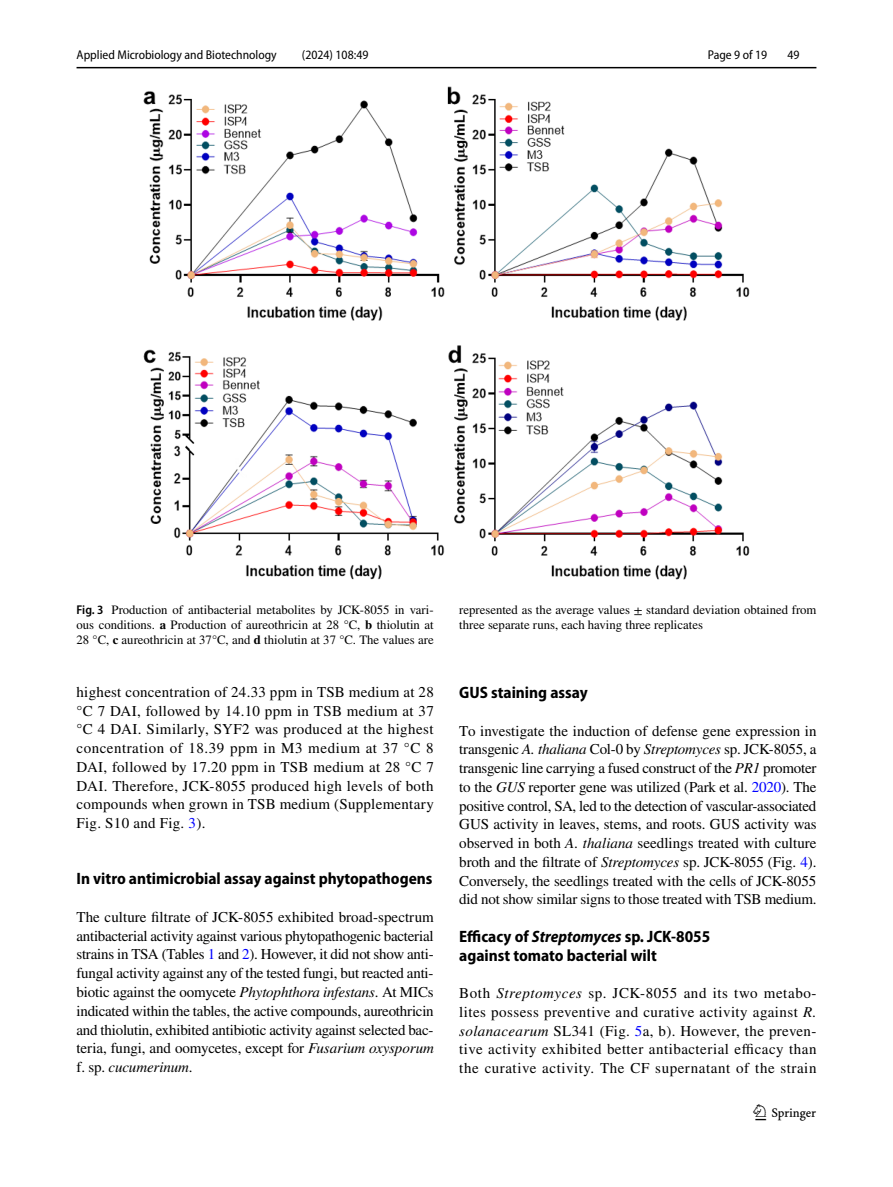
<style>
.page{position:relative;width:893px;height:1187px;background:#fff}
.page>*{position:absolute;margin:0;border:0;box-sizing:border-box;transform-origin:0 0}
.t1{font:22.5px "Springnew Regular 3";color:#000}
.t2{font:700 semi-condensed 16.5px/18.8px "Myriad Pro";color:#000}
.t3{font:15px/18.8px "STIX";letter-spacing:.005em;color:#000;text-align:justify}
.t4{font:12.75px/15px "STIX";color:#000;text-align:justify}
.t5{font:semi-condensed 12.75px "Myriad Pro";color:#000}
.s1{font-family:"Myriad Pro";font-weight:600;font-stretch:semi-condensed}
.s2{font-weight:700}
.s3{color:#00f}
.s4{font-style:italic}
</style>
<div class="page">
<hr style="left:77px;top:67px;width:739px;height:1px;background:#000">
<img style="left:143px;top:87px;width:606px;height:492px">
<p class="t5" style="left:77px;top:48px;width:202px">Applied Microbiology and Biotechnology</p>
<p class="t5" style="left:302px;top:48px;width:68px">(2024) 108:49</p>
<p class="t5" style="left:708px;top:48px;width:61px">Page 9 of 19</p>
<p class="t5" style="left:787px;top:48px;width:14px">49</p>
<p class="t4" style="left:77px;top:603px;width:359px"><span class="s1">Fig. 3</span> Production of antibacterial metabolites by JCK-8055 in vari&shy;ous conditions. <span class="s2">a</span> Production of aureothricin at 28 °C, <span class="s2">b</span> thiolutin at 28 °C, <span class="s2">c</span> aureothricin at 37°C, and <span class="s2">d</span> thiolutin at 37 °C. The values are</p>
<p class="t4" style="left:459px;top:603px;width:359px">represented as the average values ± standard deviation obtained from three separate runs, each having three replicates</p>
<p class="t3" style="left:77px;top:683px;width:359px">highest concentration of 24.33 ppm in TSB medium at 28 °C 7 DAI, followed by 14.10 ppm in TSB medium at 37 °C 4 DAI. Similarly, SYF2 was produced at the highest concentration of 18.39 ppm in M3 medium at 37 °C 8<br>DAI, followed by 17.20 ppm in TSB medium at 28 °C 7<br>DAI. Therefore, JCK-8055 produced high levels of both compounds when grown in TSB medium (Supplementary Fig. S10 and Fig. <span class="s3">3</span>).</p>
<p class="t2" style="left:77px;top:869px;width:357px">In vitro antimicrobial assay against phytopathogens</p>
<p class="t3" style="left:77px;top:908px;width:359px">The culture filtrate of JCK-8055 exhibited broad-spectrum antibacterial activity against various phytopathogenic bacterial strains in TSA (Tables <span class="s3">1</span> and <span class="s3">2</span>). However, it did not show anti&shy;fungal activity against any of the tested fungi, but reacted anti&shy;biotic against the oomycete <span class="s4">Phytophthora infestans</span>. At MICs indicated within the tables, the active compounds, aureothricin and thiolutin, exhibited antibiotic activity against selected bac&shy;teria, fungi, and oomycetes, except for <span class="s4">Fusarium oxysporum </span>f. sp. <span class="s4">cucumerinum</span>.</p>
<p class="t2" style="left:459px;top:683px;width:130px">GUS staining assay</p>
<p class="t3" style="left:459px;top:722px;width:359px">To investigate the induction of defense gene expression in transgenic <span class="s4">A. thaliana</span> Col-0 by <span class="s4">Streptomyces</span> sp. JCK-8055, a transgenic line carrying a fused construct of the <span class="s4">PR1</span> promoter to the <span class="s4">GUS</span> reporter gene was utilized (Park et al. <span class="s3">2020</span>). The positive control, SA, led to the detection of vascular-associated GUS activity in leaves, stems, and roots. GUS activity was observed in both <span class="s4">A. thaliana</span> seedlings treated with culture broth and the filtrate of <span class="s4">Streptomyces</span> sp. JCK-8055 (Fig. <span class="s3">4</span>).<br>Conversely, the seedlings treated with the cells of JCK-8055 did not show similar signs to those treated with TSB medium.</p>
<p class="t2" style="left:459px;top:927px;width:253px">Efficacy of <span class="s4">Streptomyces</span> sp. JCK‑8055 against tomato bacterial wilt</p>
<p class="t3" style="left:459px;top:984px;width:359px">Both <span class="s4">Streptomyces</span> sp. JCK-8055 and its two metabo&shy;lites possess preventive and curative activity against <span class="s4">R. solanacearum</span> SL341 (Fig. <span class="s3">5</span>a, b). However, the preven&shy;tive activity exhibited better antibacterial efficacy than the curative activity. The CF supernatant of the strain</p>
<h1 class="t1" style="left:755px;top:1104px;width:62px">1 3</h1>
</div>
